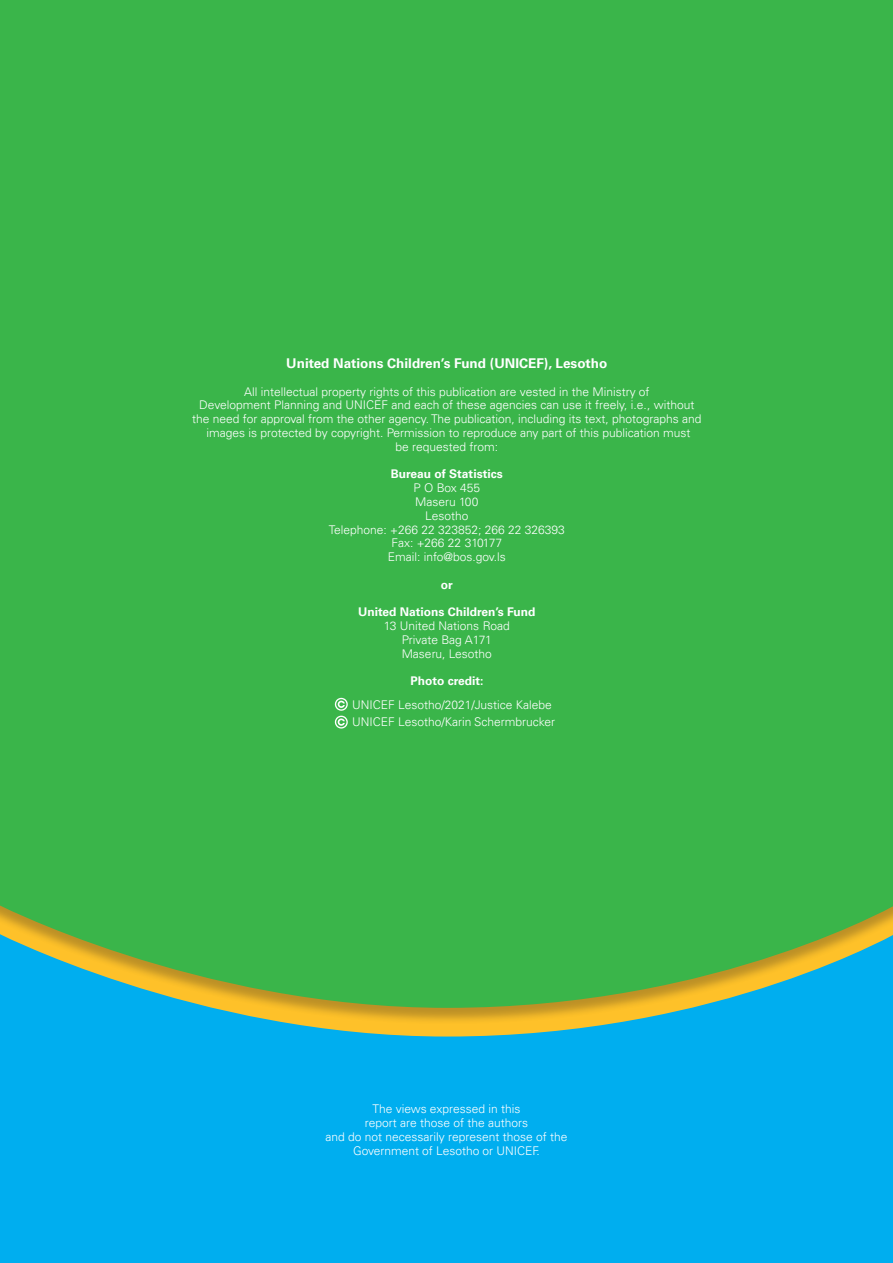
<style>
.page{position:relative;width:893px;height:1263px;background:#fff}
.page>*{position:absolute;margin:0;border:0;box-sizing:border-box;transform-origin:0 0}
.t1{font:700 13.5px "Univers LT Pro 65";color:#fff}
.t2{font:300 12px "Univers LT Pro 45";color:#fff}
.t3{font:700 12px "Univers LT Pro 65";color:#fff}
</style>
<div class="page">
<div style="left:0;top:0;width:893px;height:930px;background:#3ab54a"></div>
<svg style="left:0;top:930px;width:893px;height:333px;background:#1bafc7"></svg>
<svg style="left:335px;top:698px;width:13px;height:30px"></svg>
<p class="t1" style="left:286px;top:354px;width:323px">United Nations Children’s Fund (UNICEF), Lesotho</p>
<p class="t2" style="left:244px;top:383px;width:407px">All intellectual property rights of this publication are vested in the Ministry of</p>
<p class="t2" style="left:199px;top:397px;width:496px">Development Planning and UNICEF and each of these agencies can use it freely, i.e., without</p>
<p class="t2" style="left:192px;top:411px;width:511px">the need for approval from the other agency. The publication, including its text, photographs and</p>
<p class="t2" style="left:207px;top:425px;width:485px">images is protected by copyright. Permission to reproduce any part of this publication must</p>
<p class="t2" style="left:395px;top:439px;width:104px">be requested from:</p>
<p class="t3" style="left:391px;top:466px;width:113px">Bureau of Statistics</p>
<p class="t2" style="left:413px;top:480px;width:68px">P O Box 455</p>
<p class="t2" style="left:415px;top:494px;width:65px">Maseru 100</p>
<p class="t2" style="left:425px;top:508px;width:45px">Lesotho</p>
<p class="t2" style="left:329px;top:521px;width:238px">Telephone: +266 22 323852; 266 22 326393</p>
<p class="t2" style="left:392px;top:535px;width:112px">Fax: +266 22 310177</p>
<p class="t2" style="left:388px;top:549px;width:120px">Email: info@bos.gov.ls</p>
<p class="t3" style="left:441px;top:576px;width:13px">or</p>
<p class="t3" style="left:358px;top:604px;width:179px">United Nations Children’s Fund</p>
<p class="t2" style="left:384px;top:618px;width:127px">13 United Nations Road</p>
<p class="t2" style="left:402px;top:632px;width:91px">Private Bag A171</p>
<p class="t2" style="left:402px;top:646px;width:92px">Maseru, Lesotho</p>
<p class="t3" style="left:411px;top:673px;width:74px">Photo credit:</p>
<p class="t2" style="left:352px;top:696px;width:201px">UNICEF Lesotho/2021/Justice Kalebe</p>
<p class="t2" style="left:352px;top:714px;width:204px">UNICEF Lesotho/Karin Schermbrucker</p>
<p class="t2" style="left:373px;top:1101px;width:149px">The views expressed in this</p>
<p class="t2" style="left:365px;top:1115px;width:165px">report are those of the authors</p>
<p class="t2" style="left:326px;top:1129px;width:243px">and do not necessarily represent those of the</p>
<p class="t2" style="left:353px;top:1142px;width:188px">Government of Lesotho or UNICEF.</p>
</div>
